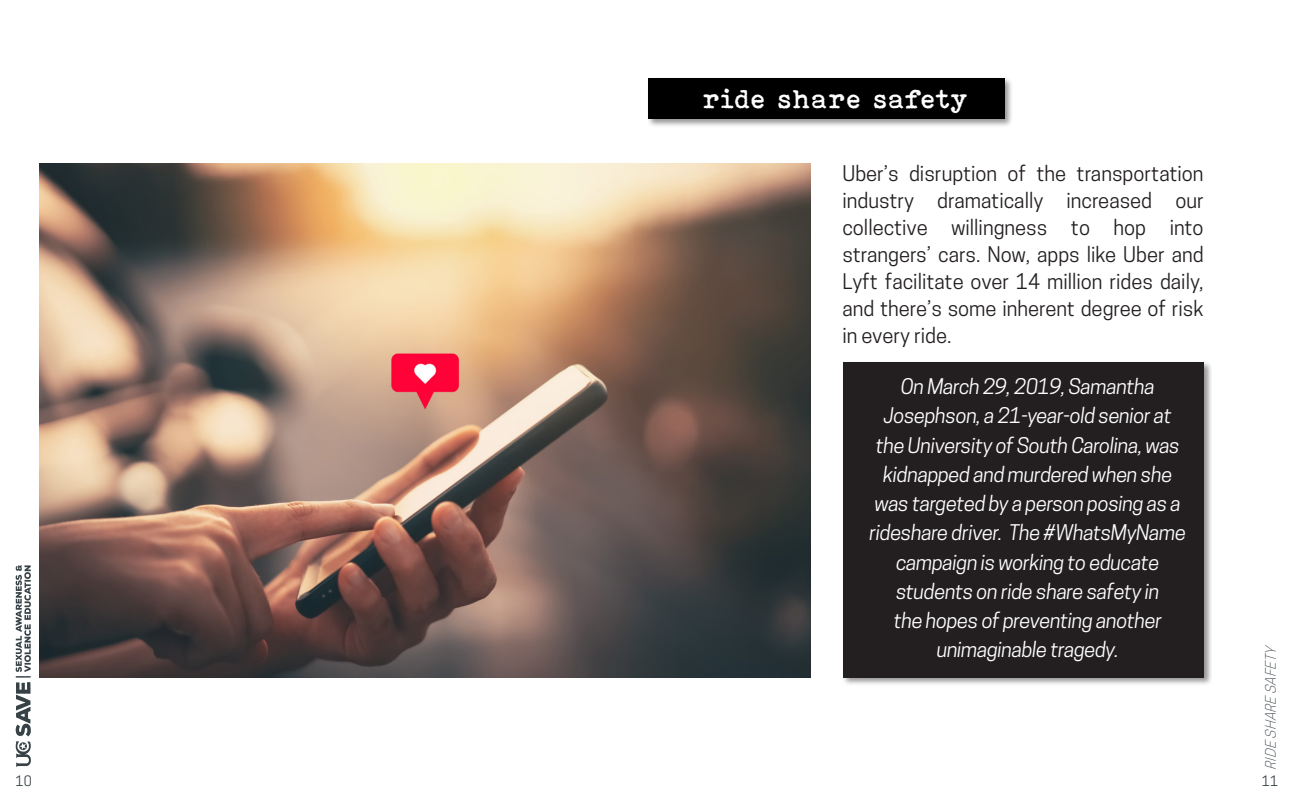
<style>
.page{position:relative;width:1296px;height:810px;background:#fff}
.page>*{position:absolute;margin:0;border:0;box-sizing:border-box;transform-origin:0 0}
.t1{font:27px "Bohemian Typewriter";color:#fff}
.t2{font:italic 20.25px/29.2px "Cooper Hewitt";letter-spacing:-.02em;color:#fff;text-align:center}
.t3{font:20.25px/27px "Cooper Hewitt";color:#231f20;text-align:justify}
.t4{font:italic 300 13.5px "Cooper Hewitt";color:#374246}
.t5{font:13.5px "Cooper Hewitt";color:#374246}
</style>
<div class="page">
<svg style="left:16px;top:565px;width:15px;height:202px"></svg>
<img style="left:40px;top:164px;width:770px;height:514px">
<div style="left:841px;top:361px;width:371px;height:325px;background:#231f20;opacity:.48"></div>
<div style="left:843px;top:362px;width:361px;height:316px;background:#231f20"></div>
<div style="left:646px;top:76px;width:367px;height:51px;background:#231f20;opacity:.48"></div>
<div style="left:648px;top:78px;width:356px;height:40px;background:#000"></div>
<p class="t1" style="left:702px;top:83px;width:268px">ride share safety</p>
<p class="t3" style="left:842px;top:160px;width:363px">Uber’s disruption of the transportation industry dramatically increased our collective willingness to hop into strangers’ cars. Now, apps like Uber and Lyft facilitate over 14 million rides daily, and there’s some inherent degree of risk in every ride.</p>
<p class="t2" style="left:870px;top:372px;width:318px">On March 29, 2019, Samantha<br>Josephson, a 21-year-old senior at the University of South Carolina, was kidnapped and murdered when she was targeted by a person posing as a rideshare driver. The #WhatsMyName campaign is working to educate students on ride share safety in<br>the hopes of preventing another unimaginable tragedy.</p>
<p class="t4" style="left:1263px;top:770px;width:128px;rotate:-90deg">RIDE SHARE SAFETY</p>
<p class="t5" style="left:16px;top:773px;width:18px">10</p>
<p class="t5" style="left:1262px;top:773px;width:18px">11</p>
</div>
